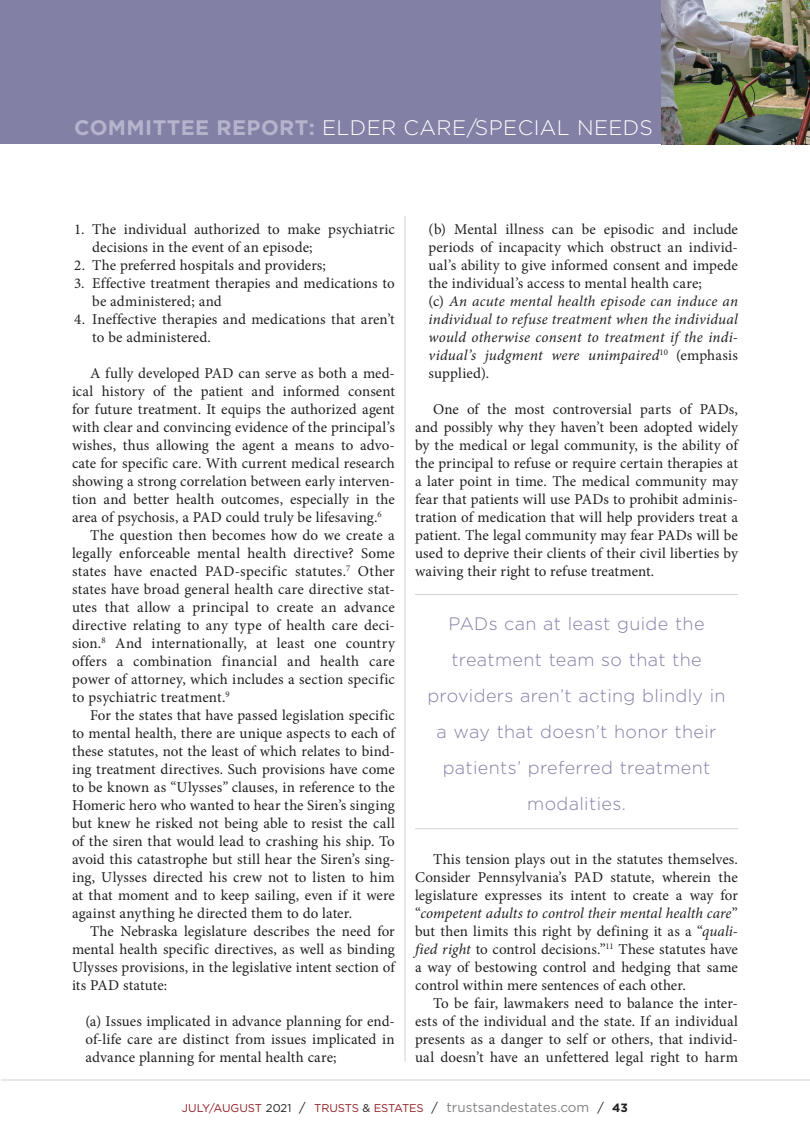
<style>
.page{position:relative;width:810px;height:1134px;background:#fff}
.page>*{position:absolute;margin:0;border:0;box-sizing:border-box;transform-origin:0 0}
.t1{font:300 21px "Gotham";letter-spacing:.02em;color:#fff}
.Callout{font:300 18px/36px "Gotham";letter-spacing:.02em;color:#8380a6;text-align:center}
.BODY{font:15px/18px "Minion Pro";letter-spacing:.005em;color:#231f20;text-align:justify}
.BODY_-_list{font:15px/18px "Minion Pro";letter-spacing:.01em;color:#231f20;text-align:justify}
.BODY_-_list-2{font:italic 15px/18px "Minion Pro";letter-spacing:.015em;color:#231f20;text-align:justify}
.t2{font:11.25px "Gotham";letter-spacing:-.01em;color:#911f23}
.s1{font-weight:700;color:#b5b4cc}
.s2{font-style:italic}
.s3{font-style:normal}
.s4{color:#231f20}
.s5{font-size:12.75px;color:#231f20}
.s6{font-size:13.5px;color:#808285}
.s7{font-weight:700;font-size:12px;color:#231f20}
</style>
<div class="page">
<hr style="left:1px;top:1080px;width:809px;height:1px;background:#d1d2d4">
<hr style="left:415px;top:594px;width:323px;height:1px;background:#d1d2d4">
<hr style="left:415px;top:828px;width:323px;height:1px;background:#d1d2d4">
<hr style="left:405px;top:216px;width:1px;height:846px;background:#d1d2d4">
<div style="left:0;top:0;width:810px;height:144px;background:#8380a6"></div>
<img style="left:661px;top:0;width:149px;height:144px">
<h1 class="t1" style="left:74px;top:115px;width:580px"><span class="s1">COMMITTEE REPORT:</span> ELDER CARE/SPECIAL NEEDS</h1>
<p class="BODY" style="left:92px;top:220px;width:304px;text-indent:-18px">1. The individual authorized to make psychiatric decisions in the event of an episode;</p>
<p class="BODY" style="left:74px;top:256px;width:253px">2. The preferred hospitals and providers;</p>
<p class="BODY" style="left:92px;top:274px;width:304px;text-indent:-18px">3. Effective treatment therapies and medications to be administered; and</p>
<p class="BODY" style="left:92px;top:310px;width:304px;text-indent:-18px">4. Ineffective therapies and medications that aren’t to be administered.</p>
<p class="BODY" style="left:72px;top:364px;width:324px;text-indent:18px">A fully developed PAD can serve as both a med&shy;ical history of the patient and informed consent for future treatment. It equips the authorized agent with clear and convincing evidence of the principal’s wishes, thus allowing the agent a means to advo&shy;cate for specific care. With current medical research showing a strong correlation between early interven&shy;tion and better health outcomes, especially in the area of psychosis, a PAD could truly be lifesaving.<sup>6</sup></p>
<p class="BODY" style="left:72px;top:526px;width:324px;text-indent:18px">The question then becomes how do we create a legally enforceable mental health directive? Some states have enacted PAD-specific statutes.<sup>7</sup> Other states have broad general health care directive stat&shy;utes that allow a principal to create an advance directive relating to any type of health care deci&shy;sion.<sup>8</sup> And internationally, at least one country offers a combination financial and health care power of attorney, which includes a section specific to psychiatric treatment.<sup>9</sup></p>
<p class="BODY" style="left:72px;top:706px;width:324px;text-indent:18px">For the states that have passed legislation specific to mental health, there are unique aspects to each of these statutes, not the least of which relates to bind&shy;ing treatment directives. Such provisions have come to be known as “Ulysses<span class="s2">”</span> clauses, in reference to the Homeric hero who wanted to hear the Siren’s singing but knew he risked not being able to resist the call of the siren that would lead to crashing his ship. To avoid this catastrophe but still hear the Siren’s sing&shy;ing, Ulysses directed his crew not to listen to him at that moment and to keep sailing, even if it were against anything he directed them to do later.</p>
<p class="BODY" style="left:72px;top:922px;width:324px;text-indent:18px">The Nebraska legislature describes the need for mental health specific directives, as well as binding Ulysses provisions, in the legislative intent section of its PAD statute:</p>
<p class="BODY_-_list" style="left:86px;top:1012px;width:311px">(a) Issues implicated in advance planning for end&shy;of-life care are distinct from issues implicated in advance planning for mental health care;</p>
<p class="BODY_-_list" style="left:429px;top:220px;width:311px">(b) Mental illness can be episodic and include periods of incapacity which obstruct an individ&shy;ual’s ability to give informed consent and impede the individual’s access to mental health care;</p>
<p class="BODY_-_list-2" style="left:429px;top:292px;width:311px"><span class="s3">(c)</span> An acute mental health episode can induce an individual to refuse treatment when the individual would otherwise consent to treatment if the indi&shy;vidual’s judgment were unimpaired<sup>10</sup> <span class="s3">(emphasis supplied).</span></p>
<p class="BODY" style="left:415px;top:400px;width:324px;text-indent:18px">One of the most controversial parts of PADs, and possibly why they haven’t been adopted widely by the medical or legal community, is the ability of the principal to refuse or require certain therapies at a later point in time. The medical community may fear that patients will use PADs to prohibit adminis&shy;tration of medication that will help providers treat a patient. The legal community may fear PADs will be used to deprive their clients of their civil liberties by waiving their right to refuse treatment.</p>
<p class="Callout" style="left:427px;top:605px;width:300px">PADs can at least guide the treatment team so that the providers aren’t acting blindly in a way that doesn’t honor their patients’ preferred treatment modalities.</p>
<p class="BODY" style="left:415px;top:850px;width:324px;text-indent:18px">This tension plays out in the statutes themselves.<br>Consider Pennsylvania’s PAD statute, wherein the legislature expresses its intent to create a way for “<span class="s2">competent adults to control their mental health care</span>” but then limits this right by defining it as a “<span class="s2">quali&shy;fied right</span> to control decisions.”<sup>11</sup> These statutes have a way of bestowing control and hedging that same control within mere sentences of each other.</p>
<p class="BODY" style="left:415px;top:994px;width:324px;text-indent:18px">To be fair, lawmakers need to balance the inter&shy;ests of the individual and the state. If an individual presents as a danger to self or others, that individ&shy;ual doesn’t have an unfettered legal right to harm</p>
<p class="t2" style="left:182px;top:1100px;width:448px">JULY/AUGUST <span class="s4">2021</span> <span class="s5">/</span> TRUSTS <span class="s4">&amp;</span> ESTATES <span class="s5">/</span> <span class="s6">trustsandestates.com</span> <span class="s5">/</span> <span class="s7">43</span></p>
</div>
